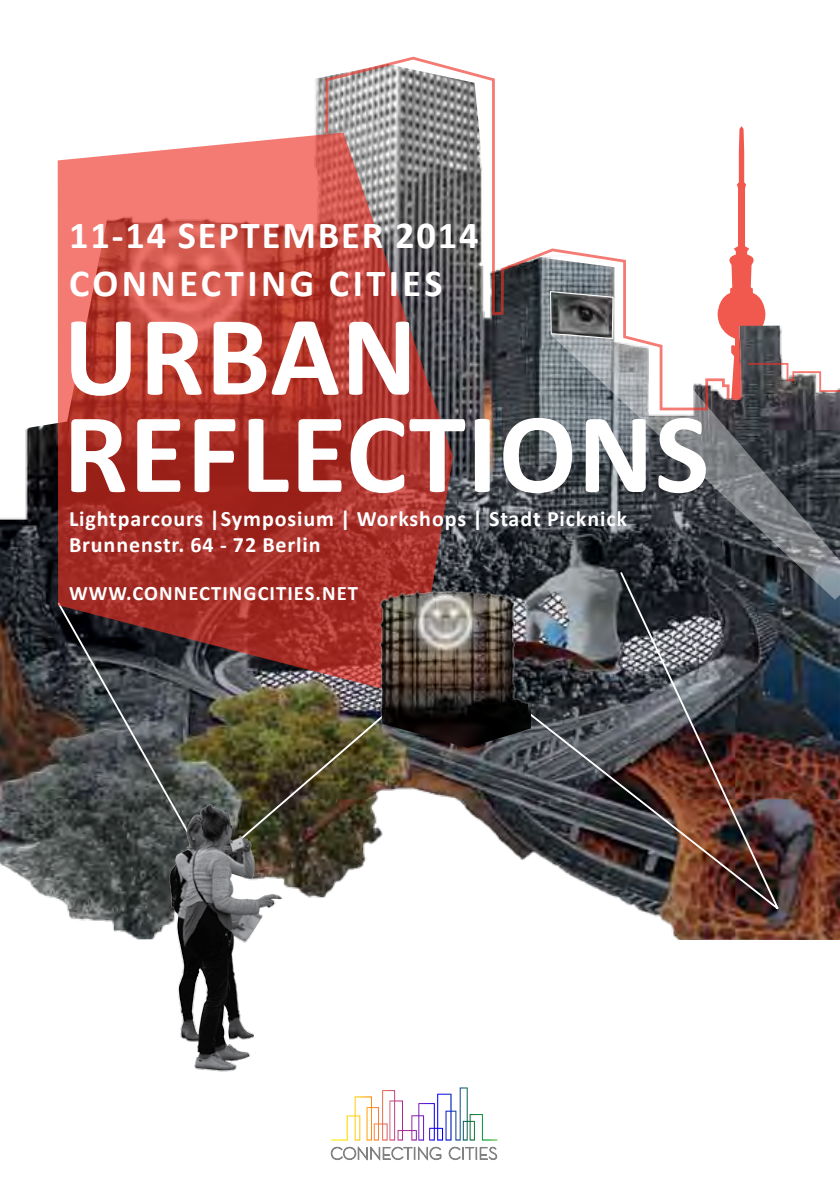
<style>
.page{position:relative;width:840px;height:1191px;background:#fff}
.page>*{position:absolute;margin:0;border:0;box-sizing:border-box;transform-origin:0 0}
.t1{font:700 115px/97.2px "Calibri";letter-spacing:.01em;color:#fff}
.t2{font:700 38.4px/47.2px "Calibri";letter-spacing:.075em;color:#fff}
.t3{font:700 22px/26.4px "Calibri";letter-spacing:.04em;color:#fff}
.t4{font:700 20.6px "Calibri";letter-spacing:.05em;color:#fff}
</style>
<div class="page">
<svg style="left:331px;top:1087px;width:166px;height:73px"></svg>
<img style="left:0;top:77px;width:839px;height:863px">
<img style="left:56px;top:570px;width:726px;height:345px">
<svg style="left:58px;top:133px;width:395px;height:564px;background:#af453d"></svg>
<svg style="left:549px;top:408px;width:290px;height:192px;background:#4d5257"></svg>
<img style="left:150px;top:771px;width:156px;height:301px">
<img style="left:376px;top:566px;width:154px;height:182px">
<svg style="left:730px;top:126px;width:109px;height:282px"></svg>
<svg style="left:324px;top:56px;width:406px;height:356px"></svg>
<h2 class="t2" style="left:69px;top:210px;width:411px">11-14 SEPTEMBER 2014<br>CONNECTING CITIES</h2>
<h1 class="t1" style="left:63px;top:302px;width:647px">URBAN<br>REFLECTIONS</h1>
<p class="t3" style="left:69px;top:504px;width:559px">Lightparcours |Symposium | Workshops | Stadt Picknick<br>Brunnenstr. 64 - 72 Berlin</p>
<p class="t4" style="left:69px;top:580px;width:290px">WWW.CONNECTINGCITIES.NET</p>
</div>
